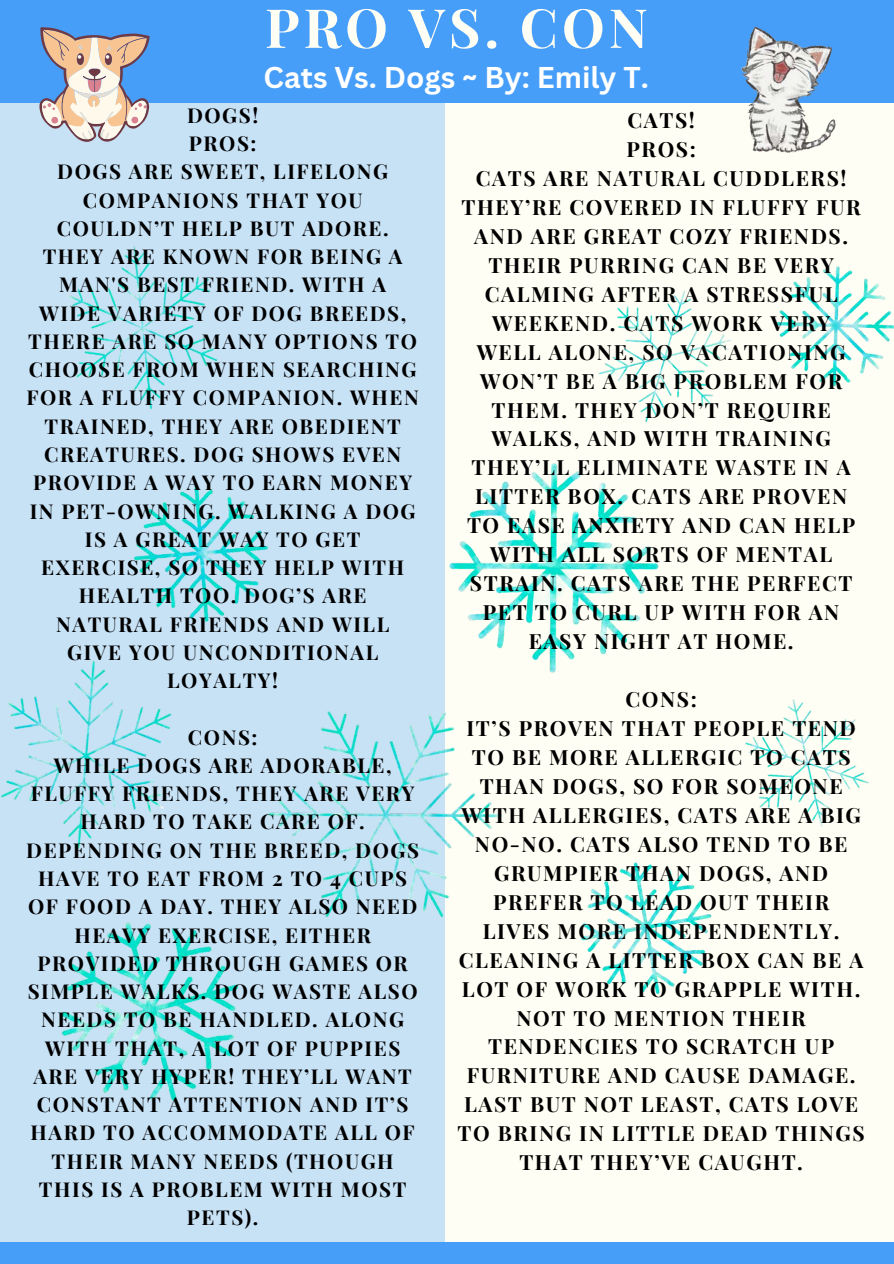
<style>
.page{position:relative;width:894px;height:1264px;background:#fff}
.page>*{position:absolute;margin:0;border:0;box-sizing:border-box;transform-origin:0 0}
.t1{font:700 54px "Playfair Display";letter-spacing:.075em;color:#fefef4}
.t2{font:700 29.25px "Canva Sans";color:#fff}
.t3{font:700 21px/29px "Playfair Display";letter-spacing:.075em;color:#000;text-align:center}
.t4{font:700 20.55px/28.2px "Playfair Display";letter-spacing:.075em;color:#000;text-align:center}
</style>
<div class="page">
<div style="left:0;top:0;width:893px;height:1263px;background:#fefef4"></div>
<div style="left:0;top:1242px;width:893px;height:21px;background:#479ef9"></div>
<div style="left:0;top:89px;width:444px;height:1153px;background:#c7e1f5"></div>
<div style="left:0;top:0;width:893px;height:103px;background:#479ef9"></div>
<img style="left:0;top:245px;width:893px;height:855px">
<img style="left:741px;top:27px;width:94px;height:125px">
<svg style="left:39px;top:27px;width:111px;height:115px"></svg>
<p class="t1" style="left:265px;top:-10px;width:384px">PRO VS. CON</p>
<p class="t2" style="left:263px;top:57px;width:386px">Cats Vs. Dogs ~ By: Emily T.</p>
<p class="t4" style="left:187px;top:100px;width:73px">DOGS!</p>
<p class="t4" style="left:189px;top:128px;width:69px">PROS:</p>
<p class="t4" style="left:26px;top:157px;width:394px">DOGS ARE SWEET, LIFELONG<br>COMPANIONS THAT YOU<br>COULDN’T HELP BUT ADORE.<br>THEY ARE KNOWN FOR BEING A<br>MAN'S BEST FRIEND. WITH A<br>WIDE VARIETY OF DOG BREEDS,<br>THERE ARE SO MANY OPTIONS TO<br>CHOOSE FROM WHEN SEARCHING<br>FOR A FLUFFY COMPANION. WHEN<br>TRAINED, THEY ARE OBEDIENT<br>CREATURES. DOG SHOWS EVEN<br>PROVIDE A WAY TO EARN MONEY<br>IN PET-OWNING. WALKING A DOG<br>IS A GREAT WAY TO GET<br>EXERCISE, SO THEY HELP WITH<br>HEALTH TOO. DOG’S ARE<br>NATURAL FRIENDS AND WILL<br>GIVE YOU UNCONDITIONAL<br>LOYALTY!</p>
<p class="t4" style="left:188px;top:722px;width:71px">CONS:</p>
<p class="t4" style="left:26px;top:750px;width:394px">WHILE DOGS ARE ADORABLE,<br>FLUFFY FRIENDS, THEY ARE VERY<br>HARD TO TAKE CARE OF.<br>DEPENDING ON THE BREED, DOGS<br>HAVE TO EAT FROM 2 TO 4 CUPS<br>OF FOOD A DAY. THEY ALSO NEED<br>HEAVY EXERCISE, EITHER<br>PROVIDED THROUGH GAMES OR<br>SIMPLE WALKS. DOG WASTE ALSO<br>NEEDS TO BE HANDLED. ALONG<br>WITH THAT, A LOT OF PUPPIES<br>ARE VERY HYPER! THEY’LL WANT<br>CONSTANT ATTENTION AND IT’S<br>HARD TO ACCOMMODATE ALL OF<br>THEIR MANY NEEDS (THOUGH<br>THIS IS A PROBLEM WITH MOST<br>PETS).</p>
<p class="t3" style="left:627px;top:105px;width:69px">CATS!</p>
<p class="t3" style="left:626px;top:134px;width:71px">PROS:</p>
<p class="t3" style="left:461px;top:163px;width:400px">CATS ARE NATURAL CUDDLERS!<br>THEY’RE COVERED IN FLUFFY FUR<br>AND ARE GREAT COZY FRIENDS.<br>THEIR PURRING CAN BE VERY<br>CALMING AFTER A STRESSFUL<br>WEEKEND. CATS WORK VERY<br>WELL ALONE, SO VACATIONING<br>WON’T BE A BIG PROBLEM FOR<br>THEM. THEY DON’T REQUIRE<br>WALKS, AND WITH TRAINING<br>THEY’LL ELIMINATE WASTE IN A<br>LITTER BOX. CATS ARE PROVEN<br>TO EASE ANXIETY AND CAN HELP<br>WITH ALL SORTS OF MENTAL<br>STRAIN. CATS ARE THE PERFECT<br>PET TO CURL UP WITH FOR AN<br>EASY NIGHT AT HOME.</p>
<p class="t3" style="left:625px;top:684px;width:73px">CONS:</p>
<p class="t3" style="left:457px;top:712px;width:408px">IT’S PROVEN THAT PEOPLE TEND<br>TO BE MORE ALLERGIC TO CATS<br>THAN DOGS, SO FOR SOMEONE<br>WITH ALLERGIES, CATS ARE A BIG<br>NO-NO. CATS ALSO TEND TO BE<br>GRUMPIER THAN DOGS, AND<br>PREFER TO LEAD OUT THEIR<br>LIVES MORE INDEPENDENTLY.<br>CLEANING A LITTER BOX CAN BE A<br>LOT OF WORK TO GRAPPLE WITH.<br>NOT TO MENTION THEIR<br>TENDENCIES TO SCRATCH UP<br>FURNITURE AND CAUSE DAMAGE.<br>LAST BUT NOT LEAST, CATS LOVE<br>TO BRING IN LITTLE DEAD THINGS<br>THAT THEY’VE CAUGHT.</p>
</div>
